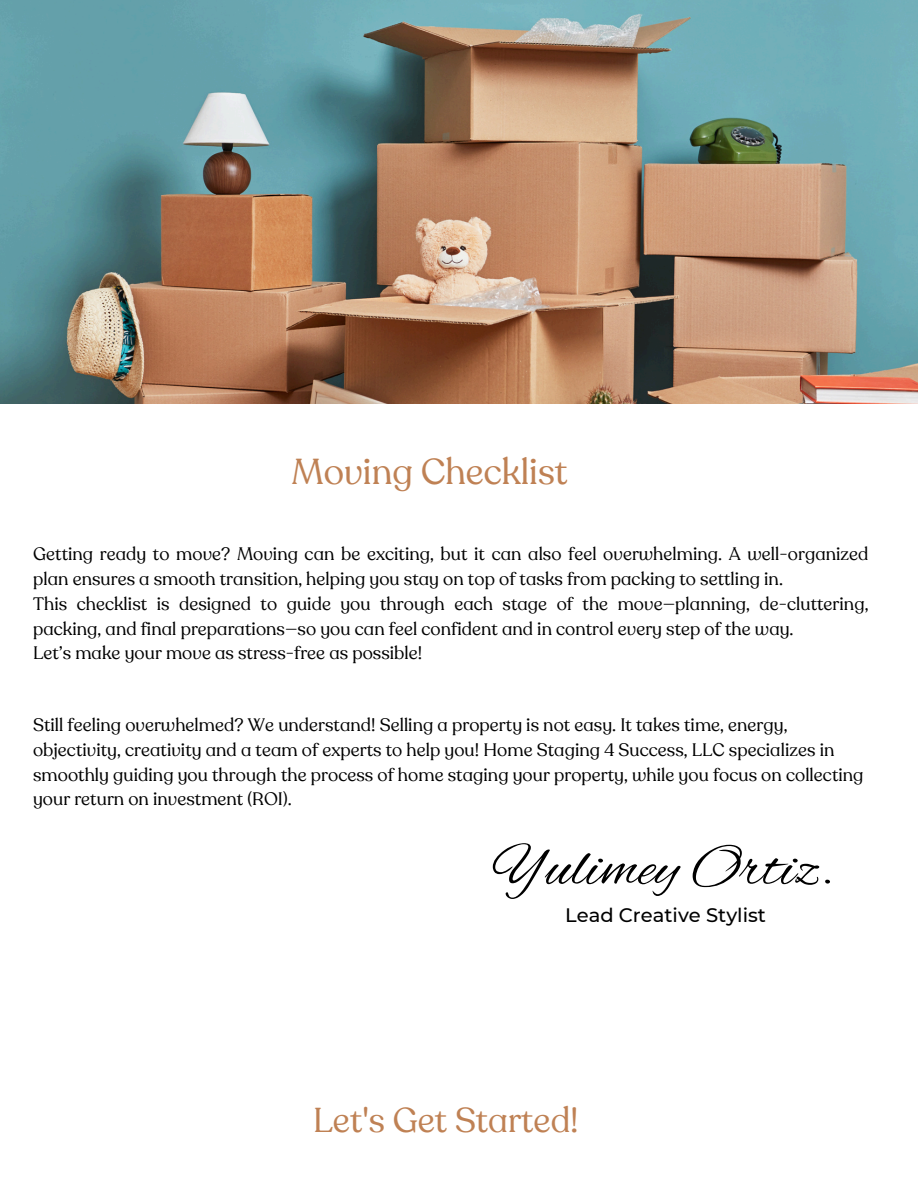
<style>
.page{position:relative;width:918px;height:1188px;background:#fff}
.page>*{position:absolute;margin:0;border:0;box-sizing:border-box;transform-origin:0 0}
.t1{font:60.9px "Alex Brush";letter-spacing:.005em;color:#000}
.t2{font:36px "Recoleta Alt";color:#bf8154}
.t3{font:34.5px "Recoleta Alt";color:#bf8154}
.t4{font:500 19.5px "Montserrat";color:#000}
.t5{font:18px/24.8px "Recoleta Alt";letter-spacing:.005em;color:#000}
</style>
<div class="page">
<img style="left:0;top:0;width:918px;height:404px">
<h3 class="t2" style="left:292px;top:448px;width:278px">Moving Checklist</h3>
<p class="t5" style="left:33px;top:542px;width:837px">Getting ready to move? Moving can be exciting, but it can also feel overwhelming. A well-organized plan ensures a smooth transition, helping you stay on top of tasks from packing to settling in.</p>
<p class="t5" style="left:33px;top:592px;width:837px">This checklist is designed to guide you through each stage of the move—planning, de-cluttering, packing, and final preparations—so you can feel confident and in control every step of the way.</p>
<p class="t5" style="left:33px;top:641px;width:391px">Let’s make your move as stress-free as possible!</p>
<h1 class="t5" style="left:33px;top:713px;width:832px">Still feeling overwhelmed? We understand! Selling a property is not easy. It takes time, energy, objectivity, creativity and a team of experts to help you! Home Staging 4 Success, LLC specializes in smoothly guiding you through the process of home staging your property, while you focus on collecting your return on investment (ROI).</h1>
<h2 class="t1" style="left:492px;top:833px;width:343px">Yulimey Ortiz.</h2>
<p class="t4" style="left:565px;top:903px;width:202px">Lead Creative Stylist</p>
<p class="t3" style="left:313px;top:1098px;width:267px">Let's Get Started!</p>
</div>
